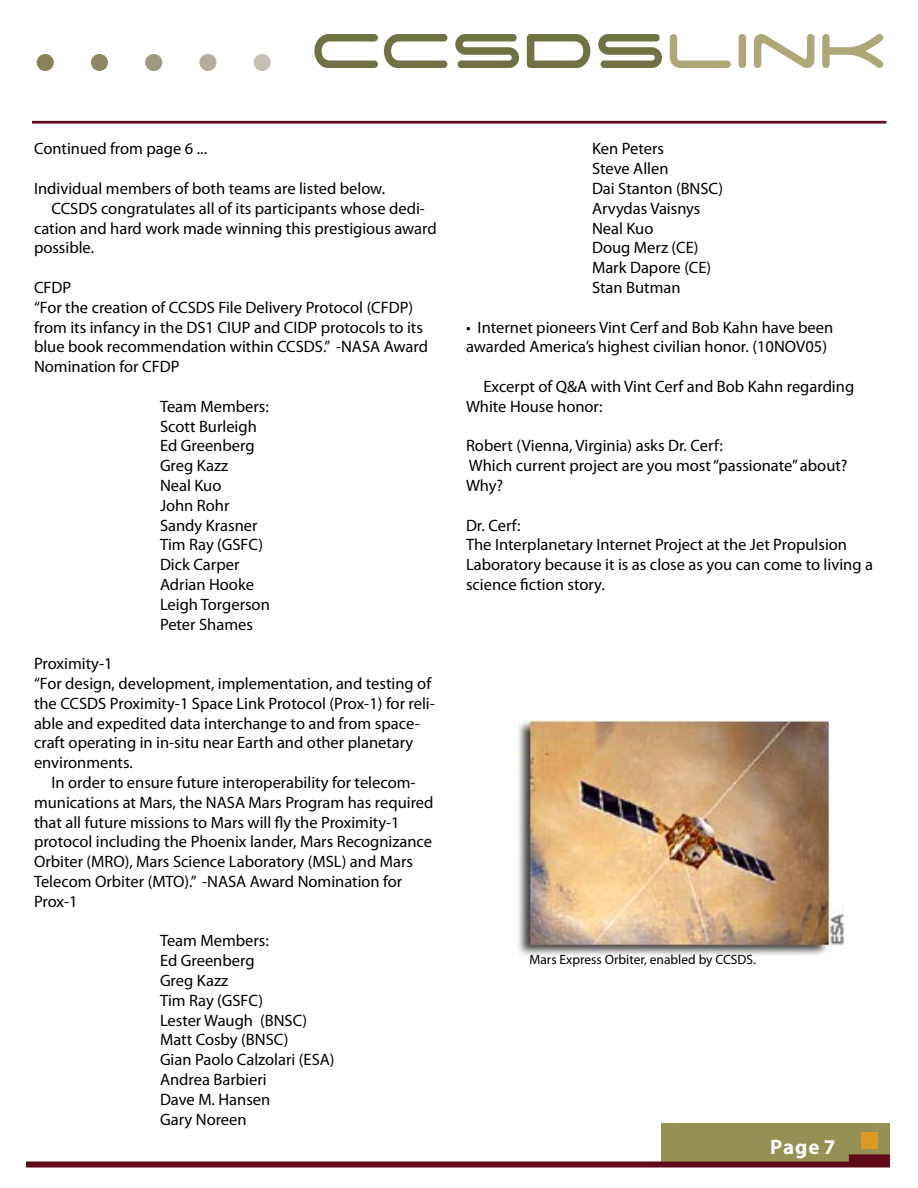
<style>
.page{position:relative;width:918px;height:1188px;background:#fff}
.page>*{position:absolute;margin:0;border:0;box-sizing:border-box;transform-origin:0 0}
.t1{font:78px "Space Age";color:#717244}
.t2{font:700 21px "Myriad Pro";color:#fff}
.t3{font:16.5px/19.8px "Myriad Pro";color:#000}
.t4{font:13.5px "Myriad Pro";color:#000}
.s1{color:#aea878}
</style>
<div class="page">
<div style="left:661px;top:1123px;width:229px;height:43px;background:#959154"></div>
<svg style="left:26px;top:1154px;width:864px;height:13px"></svg>
<div style="left:861px;top:1132px;width:16px;height:17px;background:#da9a23"></div>
<div style="left:254px;top:54px;width:17px;height:17px;background:#c5c0b2;border-radius:50%"></div>
<div style="left:199px;top:54px;width:17px;height:17px;background:#b3ae99;border-radius:50%"></div>
<div style="left:145px;top:54px;width:17px;height:17px;background:#9e997f;border-radius:50%"></div>
<div style="left:91px;top:54px;width:17px;height:17px;background:#8e8964;border-radius:50%"></div>
<div style="left:37px;top:54px;width:17px;height:17px;background:#888358;border-radius:50%"></div>
<div style="left:32px;top:121px;width:854px;height:3px;border:2px solid #5f0b19"></div>
<img style="left:518px;top:720px;width:326px;height:236px">
<h1 class="t1" style="left:310px;top:15px;width:578px">CCSDS<span class="s1">Link</span></h1>
<p class="t3" style="left:34px;top:139px;width:175px">Continued from page 6 ...</p>
<p class="t3" style="left:34px;top:179px;width:353px">Individual members of both teams are listed below.</p>
<p class="t3" style="left:34px;top:199px;width:404px;text-indent:17px">CCSDS congratulates all of its participants whose dedi&shy;cation and hard work made winning this prestigious award possible.</p>
<p class="t3" style="left:34px;top:278px;width:39px">CFDP</p>
<p class="t3" style="left:34px;top:298px;width:396px">“For the creation of CCSDS File Delivery Protocol (CFDP) from its infancy in the DS1 CIUP and CIDP protocols to its blue book recommendation within CCSDS.” -NASA Award Nomination for CFDP</p>
<p class="t3" style="left:160px;top:397px;width:110px">Team Members:</p>
<p class="t3" style="left:160px;top:416px;width:98px">Scott Burleigh</p>
<p class="t3" style="left:160px;top:436px;width:96px">Ed Greenberg</p>
<p class="t3" style="left:160px;top:456px;width:70px">Greg Kazz</p>
<p class="t3" style="left:160px;top:476px;width:63px">Neal Kuo</p>
<p class="t3" style="left:160px;top:496px;width:71px">John Rohr</p>
<p class="t3" style="left:160px;top:515px;width:99px">Sandy Krasner</p>
<p class="t3" style="left:160px;top:535px;width:105px">Tim Ray (GSFC)</p>
<p class="t3" style="left:160px;top:555px;width:81px">Dick Carper</p>
<p class="t3" style="left:160px;top:575px;width:96px">Adrian Hooke</p>
<p class="t3" style="left:160px;top:595px;width:111px">Leigh Torgerson</p>
<p class="t3" style="left:160px;top:614px;width:94px">Peter Shames</p>
<p class="t3" style="left:34px;top:654px;width:80px">Proximity-1</p>
<p class="t3" style="left:34px;top:674px;width:402px">“For design, development, implementation, and testing of the CCSDS Proximity-1 Space Link Protocol (Prox-1) for reli&shy;able and expedited data interchange to and from space&shy;craft operating in in-situ near Earth and other planetary environments.</p>
<p class="t3" style="left:34px;top:773px;width:401px;text-indent:17px">In order to ensure future interoperability for telecom&shy;munications at Mars, the NASA Mars Program has required that all future missions to Mars will fly the Proximity-1 protocol including the Phoenix lander, Mars Recognizance Orbiter (MRO), Mars Science Laboratory (MSL) and Mars Telecom Orbiter (MTO).” -NASA Award Nomination for Prox-1</p>
<p class="t3" style="left:160px;top:931px;width:110px">Team Members:</p>
<p class="t3" style="left:160px;top:951px;width:96px">Ed Greenberg</p>
<p class="t3" style="left:160px;top:971px;width:70px">Greg Kazz</p>
<p class="t3" style="left:160px;top:991px;width:105px">Tim Ray (GSFC)</p>
<p class="t3" style="left:160px;top:1010px;width:149px">Lester Waugh (BNSC)</p>
<p class="t3" style="left:160px;top:1030px;width:130px">Matt Cosby (BNSC)</p>
<p class="t3" style="left:160px;top:1050px;width:176px">Gian Paolo Calzolari (ESA)</p>
<p class="t3" style="left:160px;top:1070px;width:108px">Andrea Barbieri</p>
<p class="t3" style="left:160px;top:1090px;width:112px">Dave M. Hansen</p>
<p class="t3" style="left:160px;top:1109px;width:88px">Gary Noreen</p>
<p class="t3" style="left:592px;top:139px;width:74px">Ken Peters</p>
<p class="t3" style="left:592px;top:159px;width:78px">Steve Allen</p>
<p class="t3" style="left:592px;top:179px;width:133px">Dai Stanton (BNSC)</p>
<p class="t3" style="left:592px;top:199px;width:110px">Arvydas Vaisnys</p>
<p class="t3" style="left:592px;top:218px;width:63px">Neal Kuo</p>
<p class="t3" style="left:592px;top:238px;width:108px">Doug Merz (CE)</p>
<p class="t3" style="left:592px;top:258px;width:121px">Mark Dapore (CE)</p>
<p class="t3" style="left:592px;top:278px;width:90px">Stan Butman</p>
<p class="t3" style="left:466px;top:317px;width:369px">• Internet pioneers Vint Cerf and Bob Kahn have been awarded America’s highest civilian honor. (10NOV05)</p>
<p class="t3" style="left:466px;top:377px;width:390px;text-indent:17px">Excerpt of Q&amp;A with Vint Cerf and Bob Kahn regarding<br>White House honor:</p>
<p class="t3" style="left:466px;top:436px;width:258px">Robert (Vienna, Virginia) asks Dr. Cerf:</p>
<p class="t3" style="left:466px;top:456px;width:383px">Which current project are you most “passionate” about?<br>Why?</p>
<p class="t3" style="left:466px;top:515px;width:56px">Dr. Cerf:</p>
<p class="t3" style="left:466px;top:535px;width:409px">The Interplanetary Internet Project at the Jet Propulsion<br>Laboratory because it is as close as you can come to living a science fiction story.</p>
<p class="t4" style="left:530px;top:952px;width:228px">Mars Express Orbiter, enabled by CCSDS.</p>
<p class="t2" style="left:770px;top:1135px;width:67px">Page 7</p>
</div>
